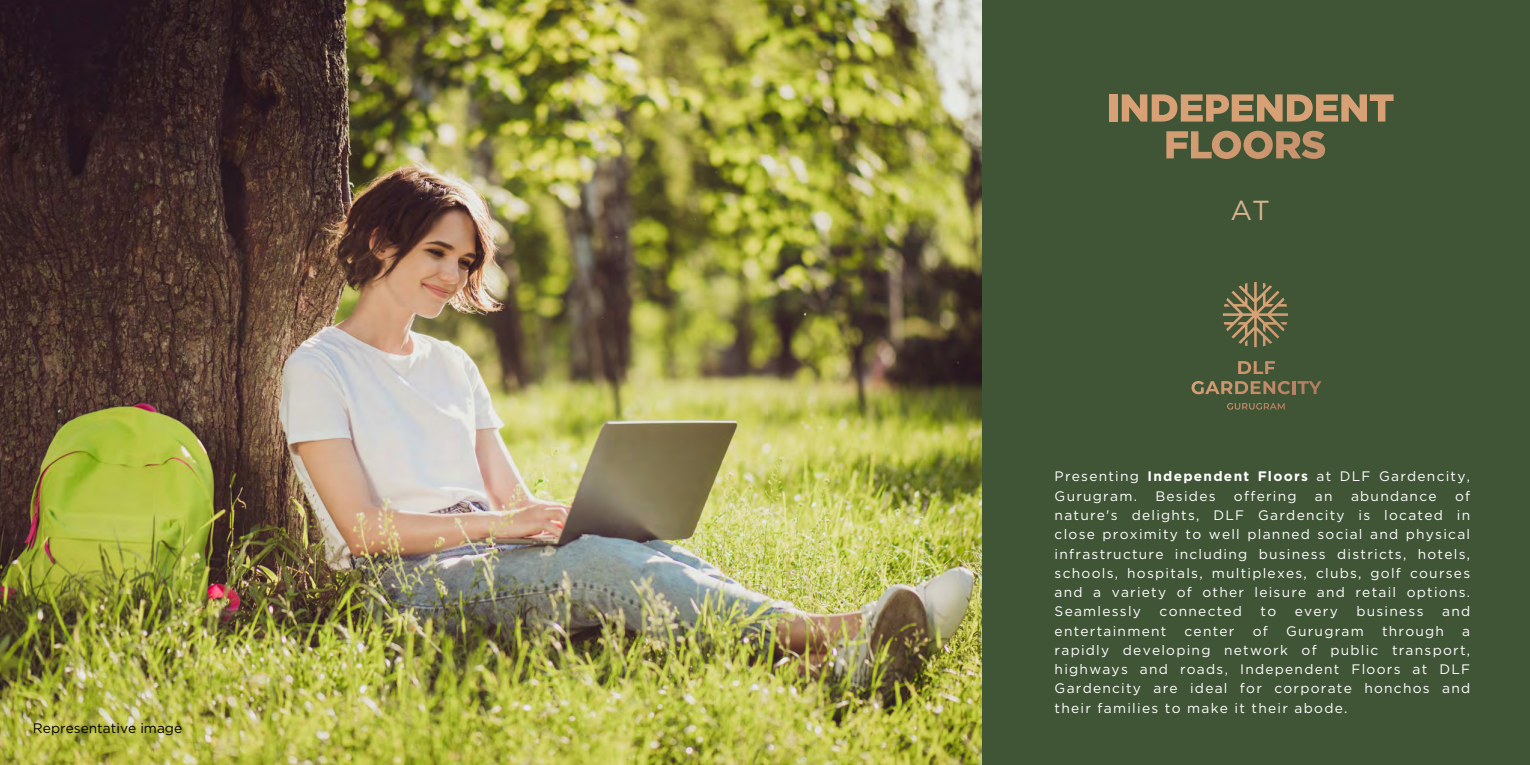
<style>
.page{position:relative;width:1530px;height:765px;background:#fff}
.page>*{position:absolute;margin:0;border:0;box-sizing:border-box;transform-origin:0 0}
.t1{font:27.5px "Gotham";color:#d5b48e}
.t2{font:13.75px/19.2px "Gotham";letter-spacing:.09em;color:#fff;text-align:justify}
.t3{font:13.75px "Gotham";color:#000}
.s1{font-weight:700}
</style>
<div class="page">
<div style="left:981px;top:0;width:549px;height:765px;background:#405436"></div>
<img style="left:0;top:0;width:981px;height:765px">
<svg style="left:1223px;top:282px;width:65px;height:65px"></svg>
<svg style="left:1238px;top:361px;width:37px;height:13px"></svg>
<svg style="left:1192px;top:381px;width:130px;height:13px"></svg>
<svg style="left:1227px;top:403px;width:58px;height:7px"></svg>
<div style="left:1110px;top:94px;width:7px;height:28px;background:#d8a175"></div>
<svg style="left:1122px;top:94px;width:272px;height:28px"></svg>
<svg style="left:1166px;top:131px;width:159px;height:28px"></svg>
<p class="t3" style="left:33px;top:720px;width:151px">Representative image</p>
<h1 class="t1" style="left:1230px;top:193px;width:41px">AT</h1>
<p class="t2" style="left:1055px;top:466px;width:417px;line-height:19.6px">Presenting <span class="s1">Independent Floors</span> at DLF Gardencity,<br>Gurugram.</p>
<p class="t2" style="left:1055px;top:486px;width:417px;text-indent:400px">of nature's delights, DLF Gardencity is located in close proximity to well planned social and physical infrastructure including business districts, hotels, schools, hospitals, multiplexes, clubs, golf courses and a variety of other leisure and retail options.<br>Seamlessly</p>
<p class="t2" style="left:1155px;top:486px;width:62px">Besides</p>
<p class="t2" style="left:1234px;top:486px;width:64px">offering</p>
<p class="t2" style="left:1315px;top:486px;width:19px">an</p>
<p class="t2" style="left:1351px;top:486px;width:87px">abundance</p>
<p class="t2" style="left:1160px;top:602px;width:84px">connected</p>
<p class="t2" style="left:1261px;top:602px;width:17px">to</p>
<p class="t2" style="left:1295px;top:602px;width:45px">every</p>
<p class="t2" style="left:1356px;top:602px;width:69px">business</p>
<p class="t2" style="left:1442px;top:602px;width:30px">and</p>
<p class="t2" style="left:1055px;top:621px;width:113px">entertainment</p>
<p class="t2" style="left:1185px;top:621px;width:51px">center</p>
<p class="t2" style="left:1253px;top:621px;width:17px">of</p>
<p class="t2" style="left:1286px;top:621px;width:79px">Gurugram</p>
<p class="t2" style="left:1382px;top:621px;width:64px">through</p>
<p class="t2" style="left:1055px;top:621px;width:417px;text-indent:408px">a rapidly developing network of public transport, highways and roads, Independent Floors at DLF Gardencity are ideal for corporate honchos and their families to make it their abode.</p>
</div>
